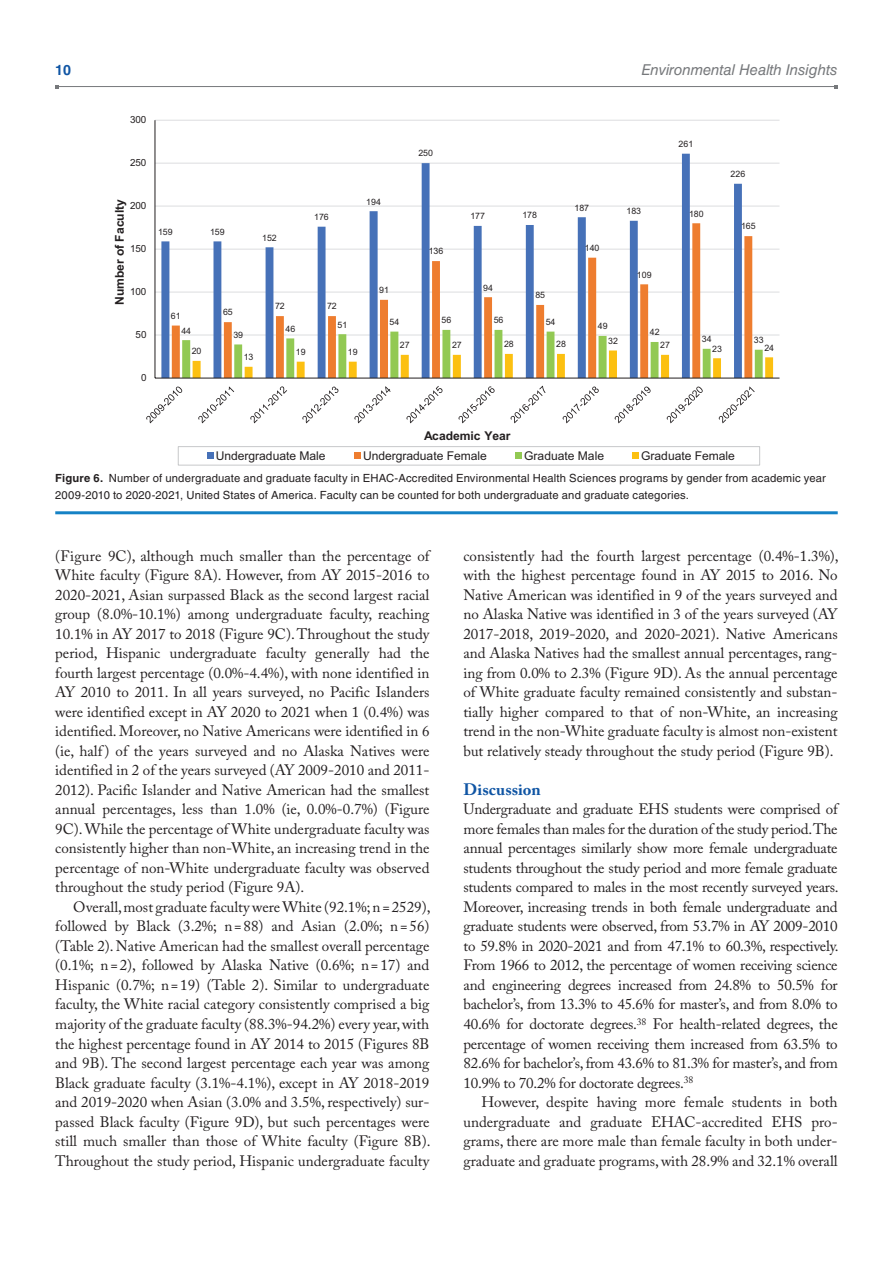
<style>
.page{position:relative;width:893px;height:1263px;background:#fff}
.page>*{position:absolute;margin:0;border:0;box-sizing:border-box;transform-origin:0 0}
.t1{font:700 16.5px "Adobe Caslon Pro";letter-spacing:.005em;color:#1055a4}
.t2{font:15px/19.5px "Adobe Caslon Pro";color:#231f20;text-align:justify}
.t3{font:italic 15px "Helvetica LT Std";letter-spacing:-.005em;color:#76787b}
.t4{font:700 14.25px "Helvetica LT Std";color:#1055a4}
.t5{font:12.15px "Arial";color:#231f20}
.t6{font:700 12.15px "Arial";color:#231f20}
.t7{font:11.25px/16.5px "Helvetica LT Std";letter-spacing:.015em;color:#231f20}
.t8{font:9.9px "Arial";color:#231f20}
.t9{font:8.85px "Arial";letter-spacing:-.005em;color:#231f20}
.s1{font-weight:700}
</style>
<div class="page">
<hr style="left:57px;top:86px;width:779px;height:1px;background:#76787b">
<hr style="left:55px;top:511px;width:783px;height:3px;background:#1582c5">
<hr style="left:155px;top:335px;width:624px;height:1px;background:#dcdddf">
<hr style="left:155px;top:292px;width:624px;height:1px;background:#dcdddf">
<hr style="left:155px;top:249px;width:624px;height:1px;background:#dcdddf">
<hr style="left:155px;top:206px;width:624px;height:1px;background:#dcdddf">
<hr style="left:155px;top:163px;width:624px;height:1px;background:#dcdddf">
<hr style="left:155px;top:120px;width:624px;height:1px;background:#dcdddf">
<svg style="left:161px;top:154px;width:581px;height:224px"></svg>
<svg style="left:172px;top:223px;width:580px;height:155px"></svg>
<svg style="left:182px;top:330px;width:591px;height:48px"></svg>
<hr style="left:155px;top:120px;width:1px;height:258px;background:#231f20">
<hr style="left:155px;top:378px;width:624px;height:1px;background:#231f20">
<svg style="left:146px;top:387px;width:36px;height:36px"></svg>
<svg style="left:198px;top:386px;width:36px;height:37px"></svg>
<svg style="left:250px;top:386px;width:37px;height:37px"></svg>
<svg style="left:302px;top:387px;width:36px;height:36px"></svg>
<svg style="left:354px;top:386px;width:37px;height:37px"></svg>
<svg style="left:406px;top:386px;width:37px;height:37px"></svg>
<svg style="left:458px;top:386px;width:37px;height:37px"></svg>
<svg style="left:511px;top:386px;width:35px;height:37px"></svg>
<svg style="left:563px;top:386px;width:36px;height:37px"></svg>
<svg style="left:615px;top:387px;width:36px;height:36px"></svg>
<svg style="left:667px;top:387px;width:36px;height:36px"></svg>
<svg style="left:719px;top:386px;width:36px;height:37px"></svg>
<div style="left:178px;top:446px;width:582px;height:19px;border:1px solid #c7c8ca"></div>
<svg style="left:207px;top:453px;width:6px;height:6px"></svg>
<svg style="left:354px;top:453px;width:6px;height:6px"></svg>
<div style="left:515px;top:453px;width:7px;height:6px;background:#92c953"></div>
<svg style="left:632px;top:453px;width:6px;height:6px"></svg>
<p class="t4" style="left:55px;top:61px;width:17px">10</p>
<p class="t3" style="left:641px;top:61px;width:198px">Environmental Health Insights</p>
<p class="t8" style="left:130px;top:113px;width:18px">300</p>
<p class="t8" style="left:130px;top:156px;width:18px">250</p>
<p class="t6" style="left:111px;top:305px;width:107px;rotate:-90deg">N u m b re o f F uca yt l</p>
<p class="t8" style="left:130px;top:199px;width:18px">200</p>
<p class="t8" style="left:130px;top:242px;width:18px">150</p>
<p class="t8" style="left:130px;top:285px;width:18px">100</p>
<p class="t8" style="left:136px;top:328px;width:12px">50</p>
<p class="t8" style="left:141px;top:371px;width:7px">0</p>
<p class="t9" style="left:679px;top:138px;width:16px">261</p>
<p class="t9" style="left:418px;top:147px;width:16px">250</p>
<p class="t9" style="left:731px;top:168px;width:16px">226</p>
<p class="t9" style="left:314px;top:211px;width:16px">176</p>
<p class="t9" style="left:366px;top:195px;width:16px">194</p>
<p class="t9" style="left:470px;top:210px;width:16px">177</p>
<p class="t9" style="left:522px;top:209px;width:16px">178</p>
<p class="t9" style="left:574px;top:201px;width:16px">187</p>
<p class="t9" style="left:626px;top:205px;width:16px">183</p>
<p class="t9" style="left:689px;top:207px;width:16px">180</p>
<p class="t9" style="left:158px;top:225px;width:16px">159</p>
<p class="t9" style="left:210px;top:225px;width:16px">159</p>
<p class="t9" style="left:262px;top:231px;width:16px">152</p>
<p class="t9" style="left:741px;top:220px;width:16px">165</p>
<p class="t9" style="left:429px;top:245px;width:16px">136</p>
<p class="t9" style="left:585px;top:242px;width:16px">140</p>
<p class="t9" style="left:637px;top:268px;width:16px">109</p>
<p class="t9" style="left:379px;top:284px;width:11px">91</p>
<p class="t9" style="left:483px;top:281px;width:11px">94</p>
<p class="t9" style="left:535px;top:289px;width:11px">85</p>
<p class="t9" style="left:171px;top:310px;width:11px">61</p>
<p class="t9" style="left:181px;top:324px;width:11px">44</p>
<p class="t9" style="left:223px;top:306px;width:11px">65</p>
<p class="t9" style="left:233px;top:329px;width:11px">39</p>
<p class="t9" style="left:275px;top:300px;width:11px">72</p>
<p class="t9" style="left:327px;top:300px;width:11px">72</p>
<p class="t9" style="left:285px;top:323px;width:11px">46</p>
<p class="t9" style="left:338px;top:318px;width:11px">51</p>
<p class="t9" style="left:390px;top:316px;width:11px">54</p>
<p class="t9" style="left:442px;top:314px;width:11px">56</p>
<p class="t9" style="left:494px;top:314px;width:11px">56</p>
<p class="t9" style="left:546px;top:316px;width:11px">54</p>
<p class="t9" style="left:192px;top:345px;width:11px">20</p>
<p class="t9" style="left:244px;top:351px;width:11px">13</p>
<p class="t9" style="left:296px;top:346px;width:11px">19</p>
<p class="t9" style="left:348px;top:346px;width:11px">19</p>
<p class="t9" style="left:400px;top:339px;width:11px">27</p>
<p class="t9" style="left:452px;top:339px;width:11px">27</p>
<p class="t9" style="left:504px;top:338px;width:11px">28</p>
<p class="t9" style="left:556px;top:338px;width:11px">28</p>
<p class="t9" style="left:598px;top:320px;width:11px">49</p>
<p class="t9" style="left:608px;top:335px;width:11px">32</p>
<p class="t9" style="left:650px;top:326px;width:11px">42</p>
<p class="t9" style="left:660px;top:339px;width:11px">27</p>
<p class="t9" style="left:702px;top:333px;width:11px">34</p>
<p class="t9" style="left:754px;top:334px;width:11px">33</p>
<p class="t9" style="left:712px;top:342px;width:11px">23</p>
<p class="t9" style="left:764px;top:341px;width:11px">24</p>
<p class="t6" style="left:424px;top:427px;width:88px">Academic Year</p>
<p class="t5" style="left:216px;top:447px;width:111px">Undergraduate Male</p>
<p class="t5" style="left:363px;top:447px;width:125px">Undergraduate Female</p>
<p class="t5" style="left:524px;top:447px;width:81px">Graduate Male</p>
<p class="t5" style="left:641px;top:447px;width:95px">Graduate Female</p>
<p class="t7" style="left:55px;top:470px;width:772px"><span class="s1">Figure 6.</span> Number of undergraduate and graduate faculty in EHAC-Accredited Environmental Health Sciences programs by gender from academic year<br>2009-2010 to 2020-2021, United States of America. Faculty can be counted for both undergraduate and graduate categories.</p>
<p class="t2" style="left:55px;top:546px;width:376px">(Figure 9C), although much smaller than the percentage of White faculty (Figure 8A). However, from AY 2015-2016 to 2020-2021, Asian surpassed Black as the second largest racial group (8.0%-10.1%) among undergraduate faculty, reaching 10.1% in AY 2017 to 2018 (Figure 9C). Throughout the study period, Hispanic undergraduate faculty generally had the fourth largest percentage (0.0%-4.4%), with none identified in AY 2010 to 2011. In all years surveyed, no Pacific Islanders were identified except in AY 2020 to 2021 when 1 (0.4%) was identified. Moreover, no Native Americans were identified in 6 (ie, half ) of the years surveyed and no Alaska Natives were identified in 2 of the years surveyed (AY 2009-2010 and 2011- 2012). Pacific Islander and Native American had the smallest annual percentages, less than 1.0% (ie, 0.0%-0.7%) (Figure 9C). While the percentage of White undergraduate faculty was consistently higher than non-White, an increasing trend in the percentage of non-White undergraduate faculty was observed throughout the study period (Figure 9A).</p>
<p class="t2" style="left:55px;top:897px;width:377px;text-indent:18px">Overall, most graduate faculty were White (92.1%; n=2529), followed by Black (3.2%; n=88) and Asian (2.0%; n=56) (Table 2). Native American had the smallest overall percentage (0.1%; n=2), followed by Alaska Native (0.6%; n=17) and Hispanic (0.7%; n=19) (Table 2). Similar to undergraduate faculty, the White racial category consistently comprised a big majority of the graduate faculty (88.3%-94.2%) every year, with the highest percentage found in AY 2014 to 2015 (Figures 8B and 9B). The second largest percentage each year was among Black graduate faculty (3.1%-4.1%), except in AY 2018-2019 and 2019-2020 when Asian (3.0% and 3.5%, respectively) sur&shy;passed Black faculty (Figure 9D), but such percentages were still much smaller than those of White faculty (Figure 8B).<br>Throughout the study period, Hispanic undergraduate faculty</p>
<p class="t2" style="left:463px;top:546px;width:377px">consistently had the fourth largest percentage (0.4%-1.3%), with the highest percentage found in AY 2015 to 2016. No Native American was identified in 9 of the years surveyed and no Alaska Native was identified in 3 of the years surveyed (AY 2017-2018, 2019-2020, and 2020-2021). Native Americans and Alaska Natives had the smallest annual percentages, rang&shy;ing from 0.0% to 2.3% (Figure 9D). As the annual percentage of White graduate faculty remained consistently and substan&shy;tially higher compared to that of non-White, an increasing trend in the non-White graduate faculty is almost non-existent but relatively steady throughout the study period (Figure 9B).</p>
<p class="t1" style="left:463px;top:780px;width:79px">Discussion</p>
<p class="t2" style="left:463px;top:799px;width:377px">Undergraduate and graduate EHS students were comprised of more females than males for the duration of the study period. The annual percentages similarly show more female undergraduate students throughout the study period and more female graduate students compared to males in the most recently surveyed years.<br>Moreover, increasing trends in both female undergraduate and graduate students were observed, from 53.7% in AY 2009-2010 to 59.8% in 2020-2021 and from 47.1% to 60.3%, respectively.<br>From 1966 to 2012, the percentage of women receiving science and engineering degrees increased from 24.8% to 50.5% for bachelor’s, from 13.3% to 45.6% for master’s, and from 8.0% to 40.6% for doctorate degrees.<sup>38</sup> For health-related degrees, the percentage of women receiving them increased from 63.5% to 82.6% for bachelor’s, from 43.6% to 81.3% for master’s, and from 10.9% to 70.2% for doctorate degrees.<sup>38</sup></p>
<p class="t2" style="left:463px;top:1092px;width:376px;text-indent:18px">However, despite having more female students in both undergraduate and graduate EHAC-accredited EHS pro&shy;grams, there are more male than female faculty in both under&shy;graduate and graduate programs, with 28.9% and 32.1% overall</p>
</div>
